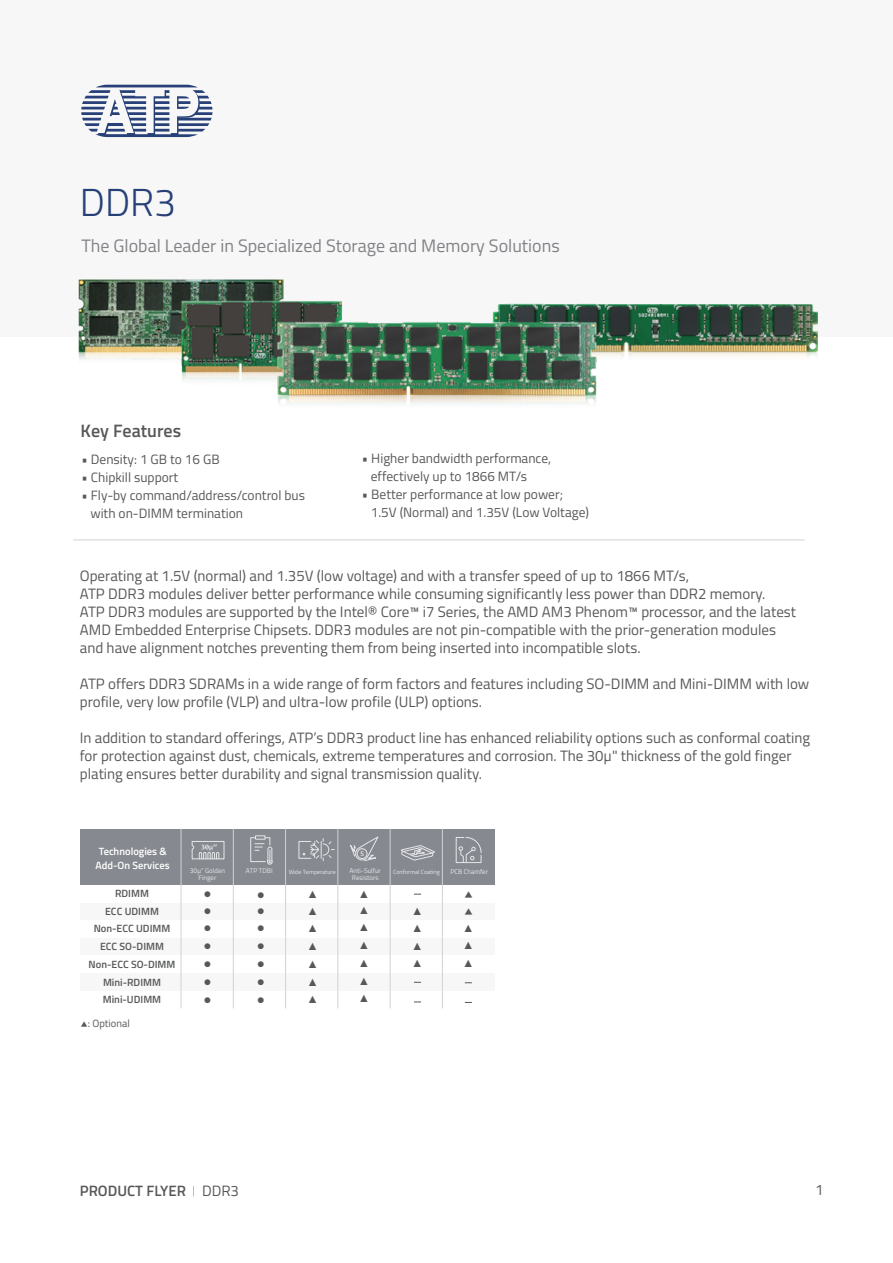
<style>
.page{position:relative;width:893px;height:1263px;background:#fff}
.page>*{position:absolute;margin:0;border:0;box-sizing:border-box;transform-origin:0 0}
.t1{font:300 39px "Titillium Web";color:#274178}
.t2{font:18px "Titillium Web";color:#808285}
.t3{font:600 18px "Titillium Web";color:#57585a}
.t4{font:15px/18px "Titillium Web";color:#57585a}
.t5{font:600 15px "Titillium Web";color:#57585a}
.t6{font:13.5px/18px "Titillium Web";color:#57585a}
.t7{font:13.5px/17.5px "Arial";color:#57585a;text-align:justify}
.t8{font:600 10.5px/17.9px "Titillium Web";color:#57585a;text-align:center}
.t9{font:600 10.5px/13.5px "Titillium Web";color:#fff;text-align:center}
.t10{font:10.5px/17.4px "Arial";color:#57585a;text-align:justify}
.t11{font:10.5px "Titillium Web";color:#57585a}
.t12{font:300 9px "Adobe Ming Std";color:#57585a}
.t13{font:6.75px/6.8px "Titillium Web";color:#e6e7e9;text-align:center}
.t14{font:600 6.6px "Titillium Web";color:#e6e7e9}
.t15{font:6px "Titillium Web";color:#e6e7e9}
.s1{font-family:"Adobe Ming Std";font-weight:300;font-size:7.5px}
.s2{font-weight:400}
</style>
<div class="page">
<div style="left:0;top:0;width:893px;height:336px;background:#f7f7f8"></div>
<svg style="left:81px;top:85px;width:131px;height:52px"></svg>
<hr style="left:73px;top:539px;width:732px;height:1px;background:#d1d2d4">
<img style="left:78px;top:279px;width:740px;height:126px">
<div style="left:80px;top:829px;width:415px;height:56px;background:#86898f"></div>
<div style="left:80px;top:903px;width:414px;height:18px;background:#f7f7f8"></div>
<div style="left:80px;top:920px;width:414px;height:18px;background:#fff"></div>
<div style="left:80px;top:938px;width:414px;height:18px;background:#f7f7f8"></div>
<div style="left:80px;top:955px;width:414px;height:18px;background:#fff"></div>
<div style="left:80px;top:973px;width:414px;height:18px;background:#f7f7f8"></div>
<hr style="left:181px;top:828px;width:1px;height:180px;background:#d1d2d4">
<hr style="left:233px;top:828px;width:1px;height:180px;background:#d1d2d4">
<hr style="left:285px;top:828px;width:1px;height:180px;background:#d1d2d4">
<hr style="left:337px;top:828px;width:1px;height:180px;background:#d1d2d4">
<hr style="left:390px;top:828px;width:1px;height:180px;background:#d1d2d4">
<hr style="left:442px;top:828px;width:1px;height:180px;background:#d1d2d4">
<svg style="left:191px;top:841px;width:34px;height:19px"></svg>
<div style="left:255px;top:835px;width:11px;height:5px;border:1px solid #e6e7e9"></div>
<svg style="left:250px;top:837px;width:23px;height:28px"></svg>
<div style="left:298px;top:841px;width:13px;height:18px;border:1px solid #e6e7e9"></div>
<svg style="left:303px;top:838px;width:31px;height:23px"></svg>
<svg style="left:350px;top:836px;width:29px;height:25px"></svg>
<svg style="left:401px;top:845px;width:34px;height:16px"></svg>
<svg style="left:455px;top:837px;width:27px;height:26px"></svg>
<h1 class="t1" style="left:80px;top:174px;width:98px">DDR3</h1>
<p class="t2" style="left:81px;top:233px;width:480px">The Global Leader in Specialized Storage and Memory Solutions</p>
<p class="t3" style="left:81px;top:417px;width:102px">Key Features</p>
<p class="t6" style="left:81px;top:450px;width:140px">• Density: 1 GB to 16 GB</p>
<p class="t6" style="left:81px;top:468px;width:98px">• Chipkill support</p>
<p class="t6" style="left:90px;top:486px;width:216px;text-indent:-9px">• Fly-by command/address/control bus with on-DIMM termination</p>
<p class="t6" style="left:371px;top:448px;width:182px;text-indent:-9px">• Higher bandwidth performance, effectively up to 1866 MT/s</p>
<p class="t6" style="left:371px;top:484px;width:220px;text-indent:-9px">• Better performance at low power;<br>1.5V (Normal) and 1.35V (Low Voltage)</p>
<p class="t4" style="left:80px;top:566px;width:718px">Operating at 1.5V (normal) and 1.35V (low voltage) and with a transfer speed of up to 1866 MT/s,<br>ATP DDR3 modules deliver better performance while consuming significantly less power than DDR2 memory.<br>ATP DDR3 modules are supported by the Intel® Core™ i7 Series, the AMD AM3 Phenom™ processor, and the latest AMD Embedded Enterprise Chipsets. DDR3 modules are not pin-compatible with the prior-generation modules and have alignment notches preventing them from being inserted into incompatible slots.</p>
<p class="t4" style="left:80px;top:674px;width:731px">ATP offers DDR3 SDRAMs in a wide range of form factors and features including SO-DIMM and Mini-DIMM with low profile, very low profile (VLP) and ultra-low profile (ULP) options.</p>
<p class="t4" style="left:80px;top:728px;width:732px">In addition to standard offerings, ATP’s DDR3 product line has enhanced reliability options such as conformal coating for protection against dust, chemicals, extreme temperatures and corrosion. The 30µ" thickness of the gold finger plating ensures better durability and signal transmission quality.</p>
<p class="t9" style="left:96px;top:844px;width:76px">Technologies &amp;<br>Add-On Services</p>
<p class="t8" style="left:105px;top:883px;width:55px;line-height:18.3px">RDIMM<br>ECC UDIMM</p>
<p class="t8" style="left:89px;top:919px;width:88px">Non-ECC UDIMM<br>ECC SO-DIMM<br>Non-ECC SO-DIMM<br>Mini-RDIMM</p>
<p class="t8" style="left:103px;top:989px;width:60px">Mini-UDIMM</p>
<p class="t11" style="left:80px;top:1016px;width:51px"><span class="s1">▲</span>: Optional</p>
<p class="t14" style="left:360px;top:848px;width:5px">S</p>
<p class="t13" style="left:190px;top:867px;width:37px">30µ” Golden<br>Finger</p>
<p class="t13" style="left:246px;top:867px;width:28px">ATP TDBI</p>
<p class="t13" style="left:350px;top:867px;width:33px">Anti-Sulfur<br>Resistors</p>
<p class="t15" style="left:289px;top:868px;width:49px">Wide Temperature</p>
<p class="t15" style="left:393px;top:868px;width:48px">Conformal Coating</p>
<p class="t13" style="left:450px;top:868px;width:39px">PCB Chamfer</p>
<p class="t7" style="left:204px;top:885px;width:10px">● ● ● ● ● ● ●</p>
<p class="t7" style="left:257px;top:885px;width:10px">● ● ● ● ● ● ●</p>
<p class="t10" style="left:307px;top:886px;width:12px">▲ ▲ ▲ ▲ ▲ ▲</p>
<p class="t10" style="left:307px;top:990px;width:12px">▲</p>
<p class="t10" style="left:359px;top:885px;width:12px">▲ ▲ ▲ ▲ ▲ ▲</p>
<p class="t10" style="left:359px;top:989px;width:12px">▲</p>
<p class="t10" style="left:412px;top:902px;width:12px">▲ ▲ ▲ ▲</p>
<p class="t12" style="left:464px;top:890px;width:10px">▲</p>
<p class="t12" style="left:464px;top:907px;width:10px">▲</p>
<p class="t10" style="left:463px;top:919px;width:12px">▲ ▲ ▲</p>
<p class="t5" style="left:80px;top:1180px;width:161px">PRODUCT FLYER <span class="s2">DDR3</span></p>
<p class="t4" style="left:815px;top:1180px;width:10px">1</p>
</div>
